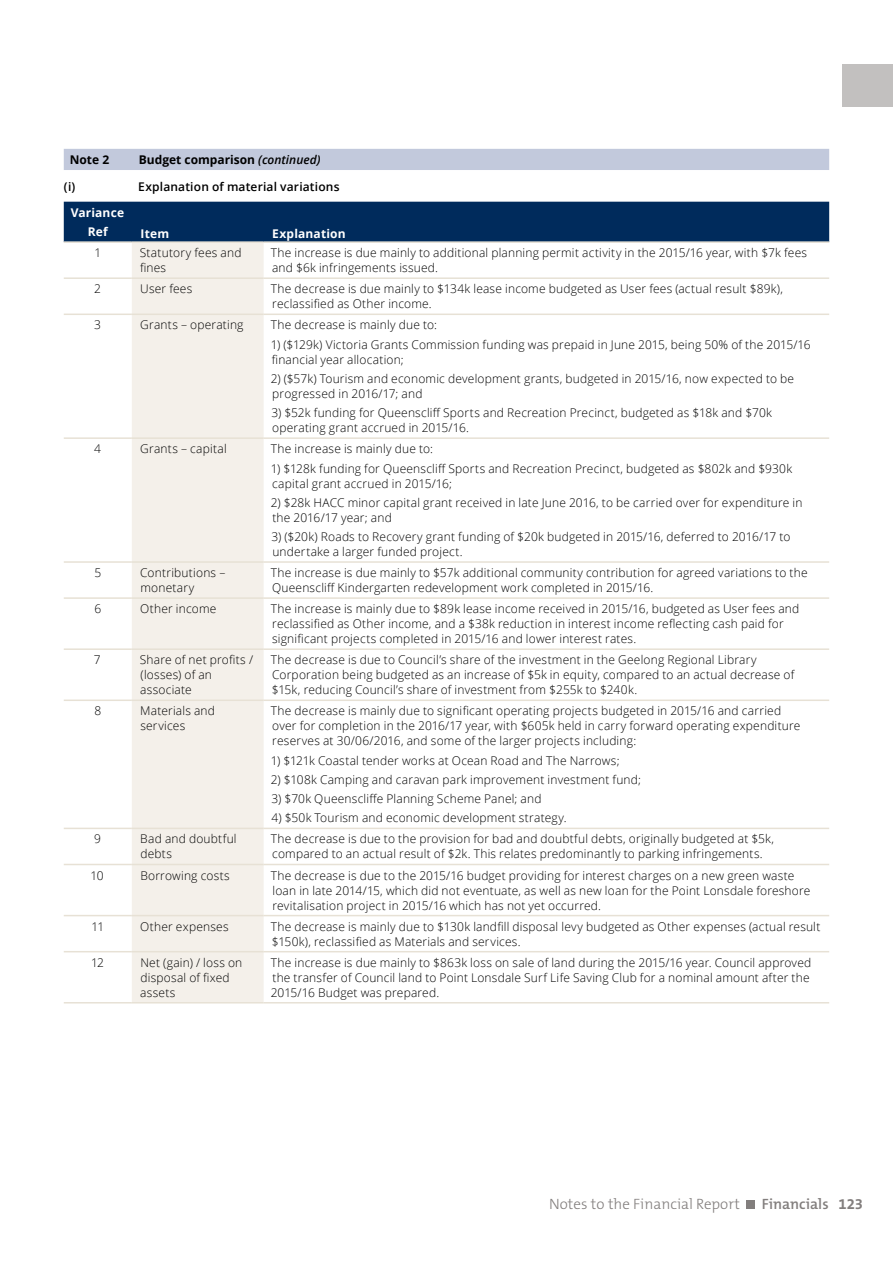
<style>
.page{position:relative;width:893px;height:1263px;background:#fff}
.page>*{position:absolute;margin:0;border:0;box-sizing:border-box;transform-origin:0 0}
.t1{font:300 15px "The Mix B3";color:#827e7d}
.t2{font:600 15px "The Mix B6";color:#827e7d}
.t3{font:300 12px/15px "Open Sans";letter-spacing:.015em;color:#000}
.t4{font:600 12px "Open Sans";letter-spacing:.015em;color:#000}
.t5{font:700 12px "Open Sans";color:#000}
.t6{font:700 12px/19.2px "Open Sans";letter-spacing:.015em;color:#fff;text-align:center}
.s1{font-weight:600;font-style:italic}
.s2{font-family:"The Mix B7";font-weight:700}
</style>
<div class="page">
<div style="left:842px;top:64px;width:51px;height:42px;background:#c2c0bf"></div>
<div style="left:747px;top:1200px;width:8px;height:8px;background:#827e7d"></div>
<div style="left:64px;top:149px;width:765px;height:21px;background:#c2c9dc"></div>
<div style="left:64px;top:202px;width:765px;height:39px;background:#002b5c"></div>
<div style="left:132px;top:243px;width:132px;height:759px;background:#f4f0ea"></div>
<hr style="left:64px;top:241px;width:68px;height:2px;background:#e7e1d5">
<hr style="left:132px;top:241px;width:132px;height:2px;background:#e7e1d5">
<hr style="left:264px;top:241px;width:565px;height:2px;background:#e7e1d5">
<hr style="left:64px;top:277px;width:68px;height:2px;background:#e7e1d5">
<hr style="left:64px;top:314px;width:68px;height:1px;background:#e7e1d5">
<hr style="left:132px;top:277px;width:132px;height:2px;background:#e7e1d5">
<hr style="left:264px;top:277px;width:565px;height:2px;background:#e7e1d5">
<hr style="left:132px;top:314px;width:132px;height:1px;background:#e7e1d5">
<hr style="left:264px;top:314px;width:565px;height:1px;background:#e7e1d5">
<hr style="left:64px;top:437px;width:68px;height:2px;background:#e7e1d5">
<hr style="left:64px;top:561px;width:68px;height:2px;background:#e7e1d5">
<hr style="left:64px;top:597px;width:68px;height:2px;background:#e7e1d5">
<hr style="left:64px;top:648px;width:68px;height:2px;background:#e7e1d5">
<hr style="left:64px;top:699px;width:68px;height:2px;background:#e7e1d5">
<hr style="left:64px;top:828px;width:68px;height:1px;background:#e7e1d5">
<hr style="left:64px;top:864px;width:68px;height:1px;background:#e7e1d5">
<hr style="left:64px;top:915px;width:68px;height:1px;background:#e7e1d5">
<hr style="left:64px;top:951px;width:68px;height:1px;background:#e7e1d5">
<hr style="left:64px;top:1002px;width:68px;height:1px;background:#e7e1d5">
<hr style="left:132px;top:437px;width:132px;height:2px;background:#e7e1d5">
<hr style="left:264px;top:437px;width:565px;height:2px;background:#e7e1d5">
<hr style="left:132px;top:561px;width:132px;height:2px;background:#e7e1d5">
<hr style="left:264px;top:561px;width:565px;height:2px;background:#e7e1d5">
<hr style="left:132px;top:597px;width:132px;height:2px;background:#e7e1d5">
<hr style="left:264px;top:597px;width:565px;height:2px;background:#e7e1d5">
<hr style="left:132px;top:648px;width:132px;height:2px;background:#e7e1d5">
<hr style="left:264px;top:648px;width:565px;height:2px;background:#e7e1d5">
<hr style="left:132px;top:699px;width:132px;height:2px;background:#e7e1d5">
<hr style="left:264px;top:699px;width:565px;height:2px;background:#e7e1d5">
<hr style="left:132px;top:828px;width:132px;height:1px;background:#e7e1d5">
<hr style="left:264px;top:828px;width:565px;height:1px;background:#e7e1d5">
<hr style="left:132px;top:864px;width:132px;height:1px;background:#e7e1d5">
<hr style="left:264px;top:864px;width:565px;height:1px;background:#e7e1d5">
<hr style="left:132px;top:915px;width:132px;height:1px;background:#e7e1d5">
<hr style="left:264px;top:915px;width:565px;height:1px;background:#e7e1d5">
<hr style="left:132px;top:951px;width:132px;height:1px;background:#e7e1d5">
<hr style="left:264px;top:951px;width:565px;height:1px;background:#e7e1d5">
<hr style="left:132px;top:1002px;width:132px;height:1px;background:#e7e1d5">
<hr style="left:264px;top:1002px;width:565px;height:1px;background:#e7e1d5">
<p class="t5" style="left:70px;top:151px;width:41px">Note 2</p>
<p class="t5" style="left:139px;top:151px;width:183px">Budget comparison <span class="s1">(continued)</span></p>
<p class="t4" style="left:64px;top:179px;width:13px">(i)</p>
<p class="t4" style="left:138px;top:179px;width:203px">Explanation of material variations</p>
<p class="t6" style="left:71px;top:203px;width:55px">Variance<br>Ref</p>
<p class="t6" style="left:141px;top:224px;width:30px">Item</p>
<p class="t6" style="left:272px;top:224px;width:75px">Explanation</p>
<p class="t3" style="left:94px;top:245px;width:8px">1</p>
<p class="t3" style="left:140px;top:245px;width:103px">Statutory fees and fines</p>
<p class="t3" style="left:271px;top:245px;width:538px">The increase is due mainly to additional planning permit activity in the 2015/16 year, with $7k fees and $6k infringements issued.</p>
<p class="t3" style="left:94px;top:281px;width:8px">2</p>
<p class="t3" style="left:140px;top:281px;width:54px">User fees</p>
<p class="t3" style="left:271px;top:281px;width:514px">The decrease is due mainly to $134k lease income budgeted as User fees (actual result $89k), reclassified as Other income.</p>
<p class="t3" style="left:94px;top:317px;width:8px">3</p>
<p class="t3" style="left:140px;top:317px;width:105px">Grants – operating</p>
<p class="t3" style="left:271px;top:317px;width:168px">The decrease is mainly due to:</p>
<p class="t3" style="left:271px;top:336px;width:541px">1) ($129k) Victoria Grants Commission funding was prepaid in June 2015, being 50% of the 2015/16 financial year allocation;</p>
<p class="t3" style="left:271px;top:371px;width:525px">2) ($57k) Tourism and economic development grants, budgeted in 2015/16, now expected to be progressed in 2016/17; and</p>
<p class="t3" style="left:271px;top:405px;width:502px">3) $52k funding for Queenscliff Sports and Recreation Precinct, budgeted as $18k and $70k operating grant accrued in 2015/16.</p>
<p class="t3" style="left:94px;top:441px;width:8px">4</p>
<p class="t3" style="left:140px;top:441px;width:88px">Grants – capital</p>
<p class="t3" style="left:271px;top:441px;width:164px">The increase is mainly due to:</p>
<p class="t3" style="left:271px;top:460px;width:523px">1) $128k funding for Queenscliff Sports and Recreation Precinct, budgeted as $802k and $930k capital grant accrued in 2015/16;</p>
<p class="t3" style="left:271px;top:495px;width:533px">2) $28k HACC minor capital grant received in late June 2016, to be carried over for expenditure in the 2016/17 year; and</p>
<p class="t3" style="left:271px;top:529px;width:521px">3) ($20k) Roads to Recovery grant funding of $20k budgeted in 2015/16, deferred to 2016/17 to undertake a larger funded project.</p>
<p class="t3" style="left:94px;top:565px;width:8px">5</p>
<p class="t3" style="left:140px;top:565px;width:87px">Contributions – monetary</p>
<p class="t3" style="left:271px;top:565px;width:538px">The increase is due mainly to $57k additional community contribution for agreed variations to the<br>Queenscliff Kindergarten redevelopment work completed in 2015/16.</p>
<p class="t3" style="left:95px;top:601px;width:8px">6</p>
<p class="t3" style="left:140px;top:601px;width:78px">Other income</p>
<p class="t3" style="left:271px;top:601px;width:530px">The increase is mainly due to $89k lease income received in 2015/16, budgeted as User fees and reclassified as Other income, and a $38k reduction in interest income reflecting cash paid for significant projects completed in 2015/16 and lower interest rates.</p>
<p class="t3" style="left:94px;top:652px;width:8px">7</p>
<p class="t3" style="left:140px;top:652px;width:115px">Share of net profits / (losses) of an associate</p>
<p class="t3" style="left:271px;top:652px;width:525px">The decrease is due to Council’s share of the investment in the Geelong Regional Library<br>Corporation being budgeted as an increase of $5k in equity, compared to an actual decrease of $15k, reducing Council’s share of investment from $255k to $240k.</p>
<p class="t3" style="left:94px;top:703px;width:8px">8</p>
<p class="t3" style="left:140px;top:703px;width:76px">Materials and services</p>
<p class="t3" style="left:271px;top:703px;width:531px">The decrease is mainly due to significant operating projects budgeted in 2015/16 and carried over for completion in the 2016/17 year, with $605k held in carry forward operating expenditure reserves at 30/06/2016, and some of the larger projects including:</p>
<p class="t3" style="left:271px;top:752px;width:350px">1) $121k Coastal tender works at Ocean Road and The Narrows;</p>
<p class="t3" style="left:271px;top:772px;width:372px">2) $108k Camping and caravan park improvement investment fund;</p>
<p class="t3" style="left:271px;top:791px;width:272px">3) $70k Queenscliffe Planning Scheme Panel; and</p>
<p class="t3" style="left:272px;top:810px;width:297px">4) $50k Tourism and economic development strategy.</p>
<p class="t3" style="left:94px;top:831px;width:8px">9</p>
<p class="t3" style="left:140px;top:831px;width:98px">Bad and doubtful debts</p>
<p class="t3" style="left:271px;top:831px;width:505px">The decrease is due to the provision for bad and doubtful debts, originally budgeted at $5k, compared to an actual result of $2k. This relates predominantly to parking infringements.</p>
<p class="t3" style="left:90px;top:867px;width:15px">10</p>
<p class="t3" style="left:140px;top:867px;width:91px">Borrowing costs</p>
<p class="t3" style="left:271px;top:867px;width:541px">The decrease is due to the 2015/16 budget providing for interest charges on a new green waste loan in late 2014/15, which did not eventuate, as well as new loan for the Point Lonsdale foreshore revitalisation project in 2015/16 which has not yet occurred.</p>
<p class="t3" style="left:92px;top:918px;width:14px">11</p>
<p class="t3" style="left:140px;top:918px;width:90px">Other expenses</p>
<p class="t3" style="left:271px;top:918px;width:551px">The decrease is mainly due to $130k landfill disposal levy budgeted as Other expenses (actual result $150k), reclassified as Materials and services.</p>
<p class="t3" style="left:91px;top:954px;width:15px">12</p>
<p class="t3" style="left:140px;top:954px;width:104px">Net (gain) / loss on disposal of fixed assets</p>
<p class="t3" style="left:271px;top:954px;width:542px">The increase is due mainly to $863k loss on sale of land during the 2015/16 year. Council approved the transfer of Council land to Point Lonsdale Surf Life Saving Club for a nominal amount after the<br>2015/16 Budget was prepared.</p>
<p class="t1" style="left:549px;top:1195px;width:192px">Notes to the Financial Report</p>
<p class="t2" style="left:762px;top:1195px;width:103px">Financials <span class="s2">123</span></p>
</div>
